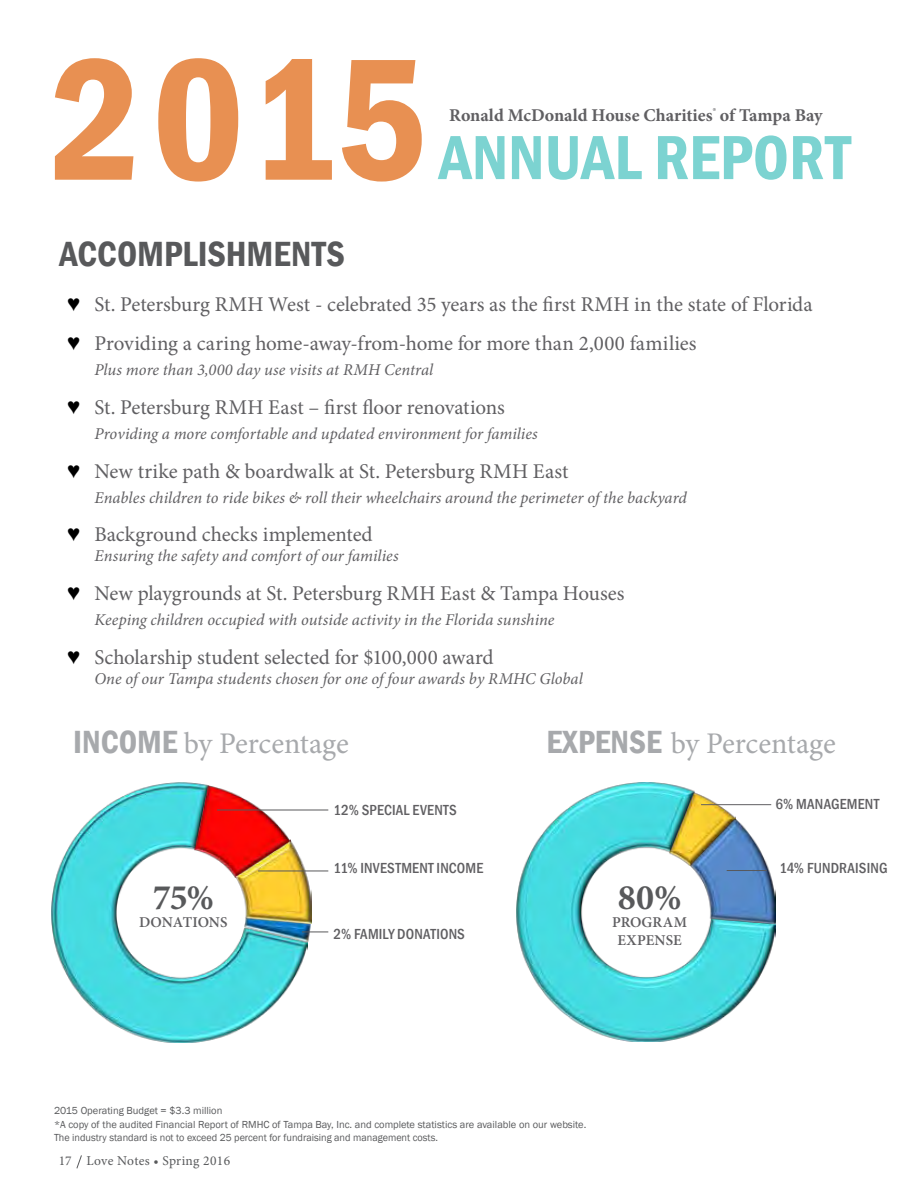
<style>
.page{position:relative;width:918px;height:1188px;background:#fff}
.page>*{position:absolute;margin:0;border:0;box-sizing:border-box;transform-origin:0 0}
.t1{font:600 condensed 179.55px "Franklin Gothic";color:#e89052}
.t2{font:600 condensed 64.5px "Franklin Gothic";color:#7cd3d1}
.t3{font:600 condensed 36px "Franklin Gothic";color:#58595b}
.t4{font:700 36px "Minion Pro";color:#58595b}
.t5{font:600 condensed 33px "Franklin Gothic";color:#a7a9ac}
.t6{font:30px "Minion Pro";letter-spacing:-.005em;color:#a7a9ac}
.t7{font:21px/38.7px "Minion Pro";letter-spacing:-.005em;color:#605f62}
.t8{font:700 18px "Minion Pro";color:#605f62}
.t9{font:italic 16.5px "Minion Pro";color:#605f62}
.t10{font:500 condensed 15px "Franklin Gothic";letter-spacing:.01em;color:#605f62}
.t11{font:600 15px/18px "Minion Pro";color:#605f62}
.t12{font:13.5px "Minion Pro";letter-spacing:.02em;color:#58595b}
.t13{font:10.5px/13.5px "Franklin Gothic";color:#58595b}
.s1{font-family:"Franklin Gothic";font-weight:600;font-stretch:condensed;font-size:33px}
</style>
<div class="page">
<img style="left:517px;top:783px;width:258px;height:258px">
<img style="left:670px;top:792px;width:65px;height:74px">
<img style="left:690px;top:818px;width:85px;height:106px">
<img style="left:308px;top:924px;width:3px;height:18px">
<img style="left:52px;top:782px;width:256px;height:260px">
<img style="left:195px;top:785px;width:95px;height:92px">
<img style="left:235px;top:841px;width:76px;height:83px">
<hr style="left:727px;top:870px;width:40px;height:1px;background:#58595b">
<hr style="left:701px;top:804px;width:70px;height:1px;background:#605f62">
<hr style="left:217px;top:810px;width:111px;height:1px;background:#58595b">
<hr style="left:258px;top:871px;width:70px;height:1px;background:#58595b">
<svg style="left:302px;top:932px;width:26px;height:1px"></svg>
<svg style="left:76px;top:1155px;width:6px;height:14px"></svg>
<h1 class="t1" style="left:50px;top:0;width:379px">2015</h1>
<p class="t8" style="left:449px;top:102px;width:375px">Ronald McDonald House Charities<sup>®</sup> of Tampa Bay</p>
<h2 class="t2" style="left:439px;top:114px;width:413px">ANNUAL REPORT</h2>
<h3 class="t3" style="left:60px;top:230px;width:285px">ACCOMPLISHMENTS</h3>
<p class="t7" style="left:94px;top:285px;width:720px">St. Petersburg RMH West - celebrated 35 years as the first RMH in the state of Florida<br>Providing a caring home-away-from-home for more than 2,000 families</p>
<p class="t9" style="left:94px;top:358px;width:340px">Plus more than 3,000 day use visits at RMH Central</p>
<p class="t7" style="left:94px;top:388px;width:412px">St. Petersburg RMH East – first floor renovations</p>
<p class="t9" style="left:94px;top:422px;width:445px">Providing a more comfortable and updated environment for families</p>
<p class="t7" style="left:94px;top:452px;width:475px">New trike path &amp; boardwalk at St. Petersburg RMH East</p>
<p class="t9" style="left:94px;top:486px;width:594px">Enables children to ride bikes &amp; roll their wheelchairs around the perimeter of the backyard</p>
<p class="t7" style="left:94px;top:516px;width:280px">Background checks implemented</p>
<p class="t9" style="left:94px;top:545px;width:306px">Ensuring the safety and comfort of our families</p>
<p class="t7" style="left:94px;top:574px;width:532px">New playgrounds at St. Petersburg RMH East &amp; Tampa Houses</p>
<p class="t9" style="left:94px;top:609px;width:462px">Keeping children occupied with outside activity in the Florida sunshine</p>
<p class="t7" style="left:94px;top:638px;width:401px">Scholarship student selected for $100,000 award</p>
<p class="t9" style="left:94px;top:667px;width:490px">One of our Tampa students chosen for one of four awards by RMHC Global</p>
<h3 class="t5" style="left:73px;top:720px;width:29px">INCOME</h3>
<h3 class="t6" style="left:184px;top:723px;width:166px">by Percentage</h3>
<h3 class="t6" style="left:547px;top:723px;width:291px"><span class="s1">EXPENSE</span> by Percentage</h3>
<h3 class="t4" style="left:153px;top:872px;width:63px">75%</h3>
<p class="t11" style="left:139px;top:913px;width:12px">DONA</p>
<p class="t11" style="left:183px;top:913px;width:15px">TIONS</p>
<p class="t10" style="left:333px;top:800px;width:125px">12% SPECIAL EVENTS</p>
<p class="t10" style="left:333px;top:858px;width:29px">11% INVES</p>
<p class="t10" style="left:395px;top:858px;width:10px">TMEN</p>
<p class="t10" style="left:428px;top:858px;width:33px">TIN COME</p>
<p class="t10" style="left:333px;top:924px;width:133px">2% FAMILY DONATIONS</p>
<h3 class="t4" style="left:618px;top:872px;width:65px">80%</h3>
<p class="t11" style="left:617px;top:913px;width:71px;text-indent:-5px">PROGRAM<br>EXPENSE</p>
<p class="t13" style="left:54px;top:1104px;width:534px">2015 Operating Budget = $3.3 million<br>*A copy of the audited Financial Report of RMHC of Tampa Bay, Inc. and complete statistics are available on our website.<br>The industry standard is not to exceed 25 percent for fundraising and management costs.</p>
<p class="t12" style="left:59px;top:1152px;width:173px">17 Love Notes • Spring 2016</p>
<p class="t10" style="left:775px;top:794px;width:104px">6% MANAGEMENT</p>
<p class="t10" style="left:779px;top:858px;width:108px">14% FUNDRAISING</p>
</div>
